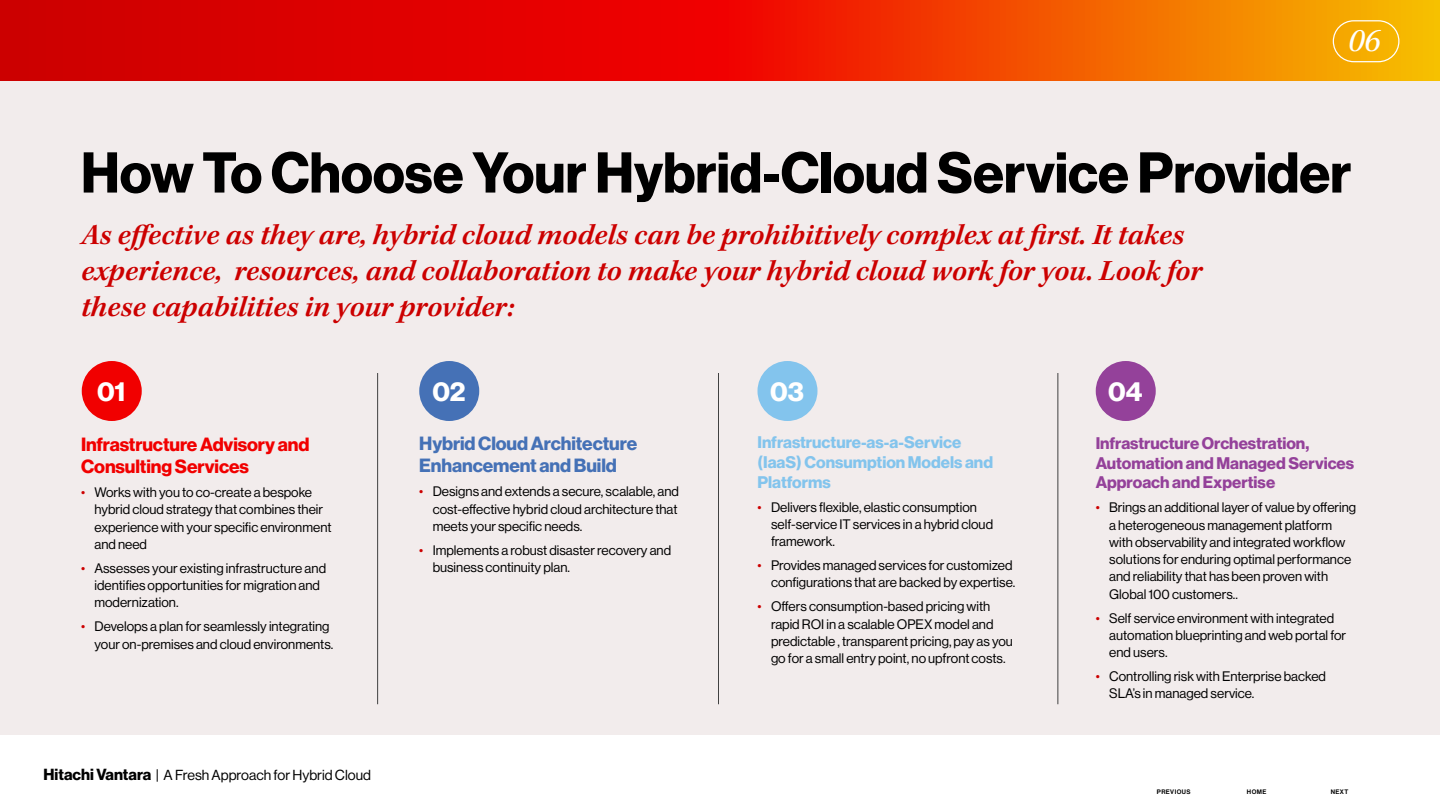
<style>
.page{position:relative;width:1440px;height:810px;background:#fff}
.page>*{position:absolute;margin:0;border:0;box-sizing:border-box;transform-origin:0 0}
.t1{font:56.25px "N Haas Grotesk DS Pro 75 Bd";color:#000}
.t2{font:italic 33.75px "Kepler Std";color:#fff}
.t3{font:italic 600 30px/36px "Kepler Std";letter-spacing:-.005em;color:#c00}
.t4{font:27px "N Haas Grotesk DS Pro 75 Bd";color:#fff}
.t5{font:18.75px/22.5px "N Haas Grotesk DS Pro 75 Bd";letter-spacing:-.005em;color:#f10000}
.t6{font:18.75px/22.5px "N Haas Grotesk DS Pro 75 Bd";letter-spacing:-.005em;color:#4571b6}
.t7{font:16.5px/19.8px "N Haas Grotesk DS Pro 75 Bd";color:#94419a}
.t8{font:16.5px/19.8px "N Haas Grotesk DS Pro 75 Bd";color:#83c4ed}
.t9{font:14.25px "N Haas Grotesk DS Pro 55 Rg";color:#000101}
.t10{font:13.5px/17.2px "N Haas Grotesk DS Pro 55 Rg";color:#000}
.t11{font:6.38px "N Haas Grotesk DS Pro 65 Md";letter-spacing:.065em;color:#000}
.s1{color:#c00}
.s2{font-family:"N Haas Grotesk DS Pro 75 Bd";font-size:15.75px}
</style>
<div class="page">
<svg style="left:0;top:0;width:1440px;height:81px;background:#e82f00"></svg>
<div style="left:0;top:81px;width:1440px;height:654px;background:#f2ecec"></div>
<div style="left:1333px;top:20px;width:67px;height:42px;border:1px solid #fff;border-radius:20px"></div>
<hr style="left:377px;top:373px;width:1px;height:331px;background:#414141">
<hr style="left:718px;top:373px;width:1px;height:331px;background:#414141">
<hr style="left:1058px;top:373px;width:1px;height:331px;background:#414141">
<div style="left:82px;top:361px;width:60px;height:60px;background:#f10000;border-radius:50%"></div>
<div style="left:419px;top:361px;width:60px;height:60px;background:#4571b6;border-radius:50%"></div>
<div style="left:758px;top:361px;width:60px;height:60px;background:#83c4ed;border-radius:50%"></div>
<div style="left:1096px;top:361px;width:60px;height:60px;background:#94419a;border-radius:50%"></div>
<h2 class="t2" style="left:1348px;top:21px;width:33px">06</h2>
<h1 class="t1" style="left:81px;top:140px;width:1272px">How To Choose Your Hybrid-Cloud Service Provider</h1>
<h3 class="t3" style="left:81px;top:217px;width:1123px">As effective as they are, hybrid cloud models can be prohibitively complex at first. It takes experience, resources, and collaboration to make your hybrid cloud work for you. Look for these capabilities in your provider:</h3>
<h3 class="t4" style="left:97px;top:376px;width:30px">01</h3>
<h3 class="t4" style="left:432px;top:376px;width:35px">02</h3>
<h3 class="t4" style="left:770px;top:376px;width:35px">03</h3>
<h3 class="t4" style="left:1108px;top:376px;width:36px">04</h3>
<h3 class="t5" style="left:81px;top:433px;width:230px">Infrastructure Advisory and<br>Consulting Services</h3>
<p class="t10" style="left:94px;top:484px;width:239px;text-indent:-14px"><span class="s1">•</span> Works with you to co-create a bespoke hybrid cloud strategy that combines their experience with your specific environment and need</p>
<p class="t10" style="left:94px;top:560px;width:233px;text-indent:-14px"><span class="s1">•</span> Assesses your existing infrastructure and identifies opportunities for migration and modernization.</p>
<p class="t10" style="left:81px;top:618px;width:254px;text-align:right"><span class="s1">•</span> Develops a plan for seamlessly integrating your on-premises and cloud environments.</p>
<p class="t9" style="left:44px;top:767px;width:329px"><span class="s2">Hitachi Vantara</span> | A Fresh Approach for Hybrid Cloud</p>
<h3 class="t6" style="left:419px;top:432px;width:219px">Hybrid Cloud Architecture<br>Enhancement and Build</h3>
<p class="t10" style="left:433px;top:483px;width:248px;text-align:justify;text-indent:-14px"><span class="s1">•</span> Designs and extends a secure, scalable, and cost-effective hybrid cloud architecture that meets your specific needs.</p>
<p class="t10" style="left:433px;top:542px;width:240px;text-indent:-14px"><span class="s1">•</span> Implements a robust disaster recovery and business continuity plan.</p>
<p class="t8" style="left:758px;top:433px;width:237px">Infrastructure-as-a-Service (IaaS) Consumption Models and<br>Platforms</p>
<p class="t10" style="left:771px;top:498px;width:224px;text-indent:-14px"><span class="s1">•</span> Delivers flexible, elastic consumption self-service IT services in a hybrid cloud framework.</p>
<p class="t10" style="left:758px;top:557px;width:259px;text-align:right"><span class="s1">•</span> Provides managed services for customized configurations that are backed by expertise.</p>
<p class="t10" style="left:771px;top:598px;width:244px;text-indent:-14px"><span class="s1">•</span> Offers consumption-based pricing with rapid ROI in a scalable OPEX model and predictable , transparent pricing, pay as you go for a small entry point, no upfront costs.</p>
<p class="t7" style="left:1096px;top:433px;width:260px">Infrastructure Orchestration,<br>Automation and Managed Services<br>Approach and Expertise</p>
<p class="t10" style="left:1109px;top:499px;width:248px;text-indent:-14px"><span class="s1">•</span> Brings an additional layer of value by offering a heterogeneous management platform with observability and integrated workflow solutions for enduring optimal performance and reliability that has been proven with Global 100 customers..</p>
<p class="t10" style="left:1109px;top:609px;width:238px;text-indent:-14px"><span class="s1">•</span> Self service environment with integrated automation blueprinting and web portal for end users.</p>
<p class="t10" style="left:1109px;top:668px;width:218px;text-indent:-14px"><span class="s1">•</span> Controlling risk with Enterprise backed<br>SLA’s in managed service.</p>
<p class="t11" style="left:1157px;top:788px;width:35px">PREVIOUS</p>
<p class="t11" style="left:1247px;top:788px;width:21px">HOME</p>
<p class="t11" style="left:1331px;top:788px;width:19px">NEXT</p>
</div>
